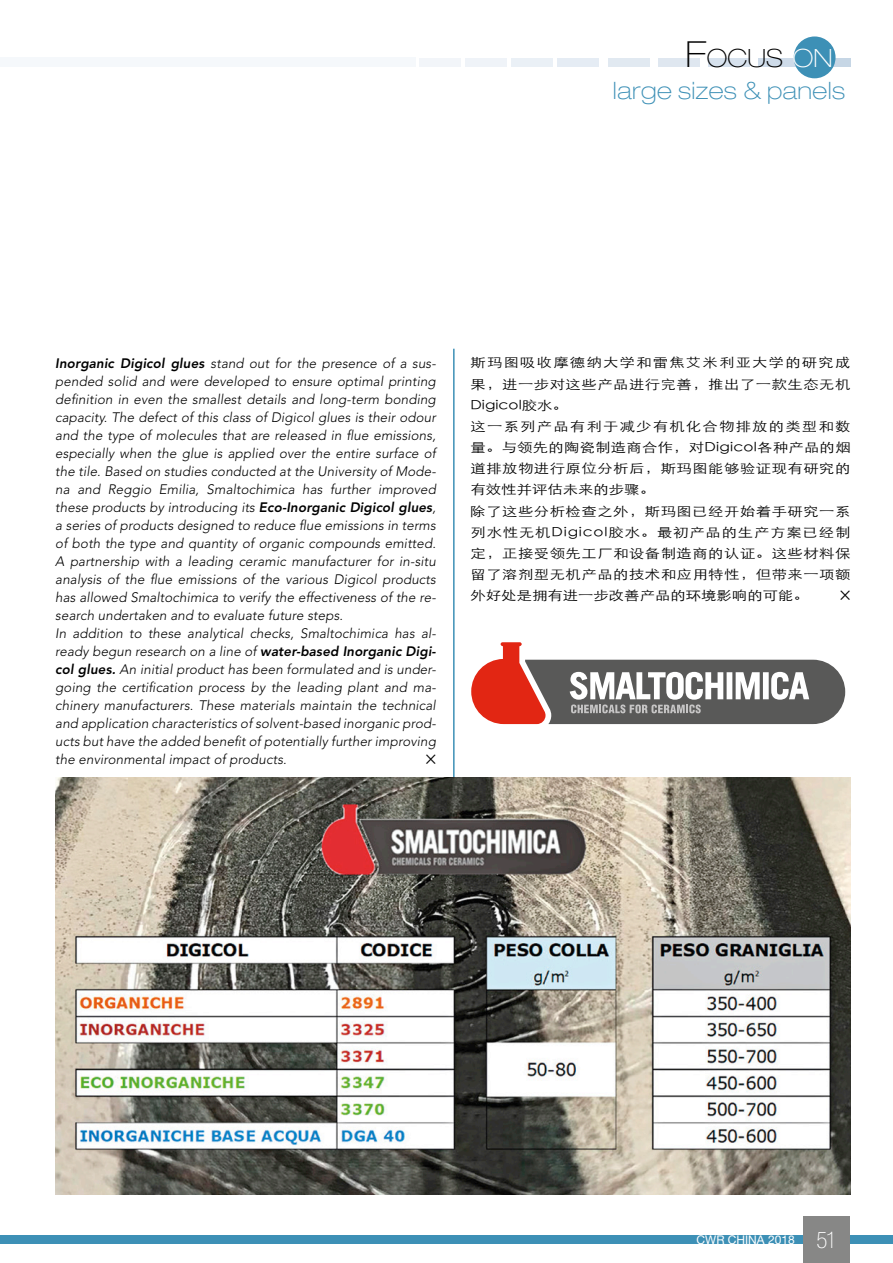
<style>
.page{position:relative;width:893px;height:1263px;background:#fff}
.page>*{position:absolute;margin:0;border:0;box-sizing:border-box;transform-origin:0 0}
.t1{font:100 expanded 25.2px "Helvetica Neue LT Std";color:#000}
.t2{font:100 expanded 24px "Helvetica Neue LT Std";letter-spacing:.02em;color:#3d90b6}
.t3{font:100 condensed 22.95px "Helvetica Neue LT Std";color:#fff}
.testo_ENG{font:italic 300 13.65px/18px "Avenir LT Std";letter-spacing:.01em;color:#000;text-align:justify}
.BOX_di_testo_ita_eng{font:300 12.75px/21.1px "ST Heiti SC";letter-spacing:.035em;color:#000;text-align:justify;scale:1.2 1}
.t4{font:12px "Helvetica Neue LT Std";color:#fff}
.s1{font-size:36px}
.s2{color:#fff}
.s3{font-weight:800}
</style>
<div class="page">
<hr style="left:453px;top:349px;width:2px;height:489px;background:#3d90b6">
<div style="left:0;top:1235px;width:893px;height:9px;background:#3d90b6"></div>
<div style="left:803px;top:1216px;width:47px;height:47px;background:#878786"></div>
<div style="left:809px;top:59px;width:41px;height:8px;background:#c6d6e5"></div>
<div style="left:758px;top:59px;width:42px;height:8px;background:#cedbe9"></div>
<div style="left:708px;top:59px;width:42px;height:8px;background:#d6e1ed"></div>
<div style="left:658px;top:59px;width:42px;height:8px;background:#dfe7f0"></div>
<div style="left:608px;top:59px;width:42px;height:8px;background:#e1e9f1"></div>
<div style="left:557px;top:59px;width:42px;height:8px;background:#e5ecf4"></div>
<div style="left:511px;top:59px;width:42px;height:8px;background:#eaf0f6"></div>
<div style="left:465px;top:59px;width:42px;height:8px;background:#eff3f8"></div>
<div style="left:419px;top:59px;width:42px;height:8px;background:#f2f5f9"></div>
<div style="left:0;top:57px;width:415px;height:10px;background:#f5f8fb"></div>
<div style="left:794px;top:36px;width:41px;height:42px;background:#3d90b6;border-radius:50%"></div>
<svg style="left:471px;top:642px;width:374px;height:82px"></svg>
<img style="left:55px;top:777px;width:795px;height:418px">
<p class="t1" style="left:685px;top:43px;width:149px"><span class="s1">F</span>OCUS <span class="s2">ON</span></p>
<p class="t2" style="left:613px;top:76px;width:234px">large sizes &amp; panels</p>
<p class="testo_ENG" style="left:55px;top:354px;width:382px"><span class="s3">Inorganic Digicol glues</span> stand out for the presence of a sus&shy;pended solid and were developed to ensure optimal printing definition in even the smallest details and long-term bonding capacity. The defect of this class of Digicol glues is their odour and the type of molecules that are released in flue emissions, especially when the glue is applied over the entire surface of the tile. Based on studies conducted at the University of Mode&shy;na and Reggio Emilia, Smaltochimica has further improved these products by introducing its <span class="s3">Eco-Inorganic Digicol glues</span>, a series of products designed to reduce flue emissions in terms of both the type and quantity of organic compounds emitted.<br>A partnership with a leading ceramic manufacturer for in-situ analysis of the flue emissions of the various Digicol products has allowed Smaltochimica to verify the effectiveness of the re&shy;search undertaken and to evaluate future steps.</p>
<p class="testo_ENG" style="left:55px;top:624px;width:382px">In addition to these analytical checks, Smaltochimica has al&shy;ready begun research on a line of <span class="s3">water-based Inorganic Digi&shy;col glues.</span> An initial product has been formulated and is under&shy;going the certification process by the leading plant and ma&shy;chinery manufacturers. These materials maintain the technical and application characteristics of solvent-based inorganic prod&shy;ucts but have the added benefit of potentially further improving the environmental impact of products.</p>
<p class="BOX_di_testo_ita_eng" style="left:470px;top:351px;width:318px">斯玛图吸收摩德纳大学和雷焦艾米利亚大学的研究成果，进一步对这些产品进行完善，推出了一款生态无机Digicol胶水。</p>
<p class="BOX_di_testo_ita_eng" style="left:470px;top:414px;width:318px">这一系列产品有利于减少有机化合物排放的类型和数量。与领先的陶瓷制造商合作，对Digicol各种产品的烟道排放物进行原位分析后，斯玛图能够验证现有研究的有效性并评估未来的步骤。</p>
<p class="BOX_di_testo_ita_eng" style="left:470px;top:499px;width:318px">除了这些分析检查之外，斯玛图已经开始着手研究一系列水性无机Digicol胶水。最初产品的生产方案已经制定，正接受领先工厂和设备制造商的认证。这些材料保留了溶剂型无机产品的技术和应用特性，但带来一项额外好处是拥有进一步改善产品的环境影响的可能。</p>
<p class="t4" style="left:696px;top:1232px;width:100px">CWR CHINA 2018</p>
<p class="t3" style="left:816px;top:1227px;width:22px">51</p>
</div>
